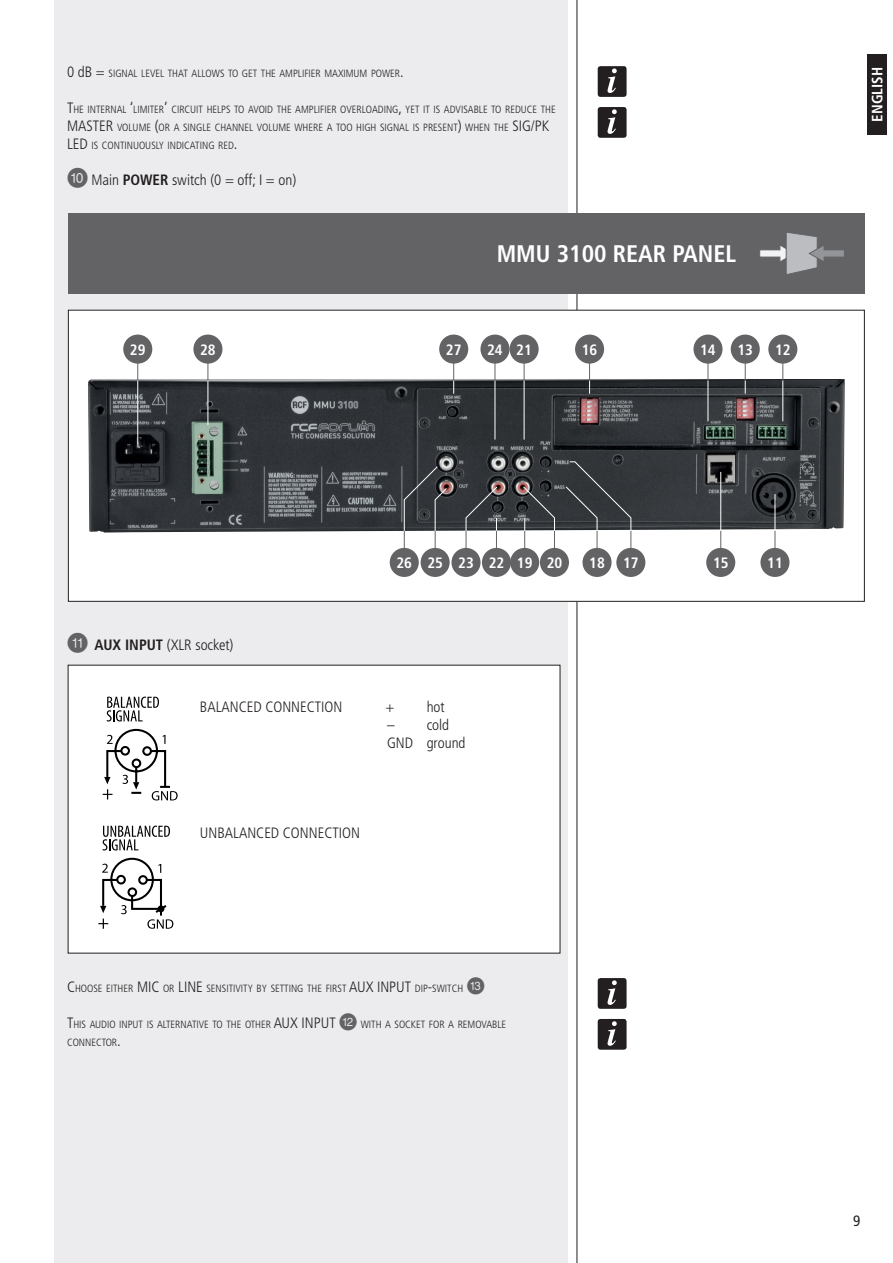
<style>
.page{position:relative;width:893px;height:1263px;background:#fff}
.page>*{position:absolute;margin:0;border:0;box-sizing:border-box;transform-origin:0 0}
.t1{font:700 condensed 24px "Frutiger";color:#fff}
.t2{font:300 condensed 15px/18px "Frutiger";color:#231f20}
.t3{font:700 condensed 15px "Frutiger";color:#fff}
.t4{font:300 condensed 15px "Frutiger";color:#231f20}
.t5{font:condensed 15px "Frutiger";color:#231f20}
.t6{font:300 condensed 10.5px/18px "Frutiger";color:#231f20}
.s1{font-size:15px}
.s2{font-family:"Numerics P03";font-weight:400;font-stretch:normal;font-size:21px;color:#636366}
.s3{font-weight:700}
.s4{font-family:"Numerics P03";font-weight:400;font-stretch:normal;font-size:18px;color:#636366}
</style>
<div class="page">
<div style="left:54px;top:0;width:514px;height:1263px;background:#ececee"></div>
<hr style="left:577px;top:0;width:1px;height:1263px;background:#231f20">
<div style="left:867px;top:54px;width:20px;height:81px;background:#231f20"></div>
<div style="left:68px;top:665px;width:492px;height:288px;background:#fff"></div>
<div style="left:68px;top:213px;width:797px;height:81px;background:#636366"></div>
<div style="left:598px;top:978px;width:29px;height:31px;background:#231f20;border-radius:3px"></div>
<svg style="left:607px;top:980px;width:10px;height:25px"></svg>
<div style="left:598px;top:66px;width:29px;height:31px;background:#231f20;border-radius:3px"></div>
<svg style="left:607px;top:68px;width:10px;height:25px"></svg>
<div style="left:598px;top:1019px;width:29px;height:31px;background:#231f20;border-radius:3px"></div>
<svg style="left:607px;top:1021px;width:10px;height:25px"></svg>
<div style="left:598px;top:107px;width:29px;height:31px;background:#231f20;border-radius:3px"></div>
<svg style="left:607px;top:109px;width:10px;height:25px"></svg>
<svg style="left:107px;top:697px;width:52px;height:24px"></svg>
<svg style="left:103px;top:728px;width:75px;height:72px"></svg>
<svg style="left:103px;top:826px;width:67px;height:24px"></svg>
<svg style="left:98px;top:857px;width:75px;height:72px"></svg>
<svg style="left:760px;top:233px;width:84px;height:41px"></svg>
<div style="left:68px;top:310px;width:796px;height:291px;background:#fff"></div>
<img style="left:88px;top:379px;width:757px;height:153px">
<hr style="left:208px;top:380px;width:1px;height:45px;background:#fff">
<hr style="left:208px;top:349px;width:1px;height:32px;background:#636366">
<div style="left:193px;top:335px;width:29px;height:29px;background:#636366;border-radius:50%"></div>
<svg style="left:453px;top:381px;width:1px;height:13px"></svg>
<hr style="left:453px;top:349px;width:1px;height:32px;background:#636366">
<div style="left:439px;top:335px;width:29px;height:29px;background:#636366;border-radius:50%"></div>
<hr style="left:496px;top:531px;width:1px;height:31px;background:#636366">
<div style="left:482px;top:548px;width:29px;height:29px;background:#636366;border-radius:50%"></div>
<svg style="left:465px;top:486px;width:33px;height:46px;background:#46484b"></svg>
<hr style="left:466px;top:531px;width:1px;height:31px;background:#636366">
<div style="left:451px;top:548px;width:30px;height:29px;background:#636366;border-radius:50%"></div>
<hr style="left:435px;top:531px;width:1px;height:31px;background:#636366">
<div style="left:421px;top:548px;width:29px;height:29px;background:#636366;border-radius:50%"></div>
<svg style="left:403px;top:466px;width:45px;height:66px;background:#424447"></svg>
<hr style="left:404px;top:531px;width:1px;height:31px;background:#636366">
<div style="left:390px;top:548px;width:29px;height:29px;background:#636366;border-radius:50%"></div>
<hr style="left:554px;top:531px;width:1px;height:31px;background:#636366">
<div style="left:540px;top:548px;width:29px;height:29px;background:#636366;border-radius:50%"></div>
<hr style="left:597px;top:531px;width:1px;height:31px;background:#636366">
<div style="left:582px;top:548px;width:30px;height:29px;background:#636366;border-radius:50%"></div>
<svg style="left:565px;top:461px;width:67px;height:71px;background:#3e4245"></svg>
<hr style="left:630px;top:531px;width:1px;height:31px;background:#636366">
<div style="left:616px;top:548px;width:29px;height:29px;background:#636366;border-radius:50%"></div>
<svg style="left:522px;top:486px;width:33px;height:46px;background:#47494c"></svg>
<hr style="left:524px;top:531px;width:1px;height:31px;background:#636366">
<div style="left:510px;top:548px;width:29px;height:29px;background:#636366;border-radius:50%"></div>
<hr style="left:720px;top:472px;width:1px;height:59px;background:#fff">
<hr style="left:720px;top:531px;width:1px;height:31px;background:#636366">
<div style="left:706px;top:548px;width:29px;height:29px;background:#636366;border-radius:50%"></div>
<hr style="left:775px;top:494px;width:1px;height:37px;background:#fff">
<hr style="left:775px;top:531px;width:1px;height:31px;background:#636366">
<div style="left:760px;top:548px;width:29px;height:29px;background:#636366;border-radius:50%"></div>
<hr style="left:495px;top:380px;width:1px;height:60px;background:#fff">
<hr style="left:495px;top:349px;width:1px;height:32px;background:#636366">
<div style="left:480px;top:335px;width:29px;height:29px;background:#636366;border-radius:50%"></div>
<hr style="left:524px;top:380px;width:1px;height:60px;background:#fff">
<hr style="left:524px;top:349px;width:1px;height:32px;background:#636366">
<div style="left:510px;top:335px;width:29px;height:29px;background:#636366;border-radius:50%"></div>
<svg style="left:589px;top:381px;width:1px;height:13px"></svg>
<hr style="left:589px;top:349px;width:1px;height:32px;background:#636366">
<div style="left:575px;top:335px;width:29px;height:29px;background:#636366;border-radius:50%"></div>
<svg style="left:745px;top:381px;width:1px;height:13px"></svg>
<hr style="left:745px;top:349px;width:1px;height:32px;background:#636366">
<div style="left:731px;top:335px;width:29px;height:29px;background:#636366;border-radius:50%"></div>
<hr style="left:708px;top:380px;width:1px;height:41px;background:#fff">
<hr style="left:708px;top:349px;width:1px;height:32px;background:#636366">
<div style="left:693px;top:335px;width:29px;height:29px;background:#636366;border-radius:50%"></div>
<hr style="left:782px;top:380px;width:1px;height:41px;background:#fff">
<hr style="left:782px;top:349px;width:1px;height:32px;background:#636366">
<div style="left:768px;top:335px;width:29px;height:29px;background:#636366;border-radius:50%"></div>
<hr style="left:137px;top:380px;width:1px;height:64px;background:#fff">
<hr style="left:137px;top:349px;width:1px;height:32px;background:#636366">
<div style="left:123px;top:335px;width:29px;height:29px;background:#636366;border-radius:50%"></div>
<p class="t6" style="left:67px;top:65px;width:287px"><span class="s1">0</span> <span class="s1">d</span><span class="s1">B =</span> SIGNAL LEVEL THAT ALLOWS TO GET THE AMPLIFIER MAXIMUM</p>
<p class="t6" style="left:371px;top:65px;width:34px">POWER<span class="s1">.</span></p>
<p class="t6" style="left:67px;top:101px;width:490px"><span class="s1">T</span>HE INTERNAL <span class="s1">‘</span>LIMITER<span class="s1">’</span> CIRCUIT HELPS TO AVOID THE AMPLIFIER OVERLOADING<span class="s1">,</span> YET IT IS ADVISABLE TO REDUCE THE</p>
<h2 class="t4" style="left:67px;top:118px;width:27px">MASTER</h2>
<p class="t6" style="left:67px;top:119px;width:482px;text-indent:50px">VOLUME <span class="s1">(</span>OR A SINGLE CHANNEL VOLUME WHERE A TOO HIGH SIGNAL IS PRESENT<span class="s1">)</span> WHEN THE <span class="s1">SIG/PK<br>LED</span> IS CONTINUOUSLY INDICATING RED<span class="s1">.</span></p>
<h2 class="t2" style="left:67px;top:171px;width:231px"><span class="s2">P</span> Main <span class="s3">POWER</span> switch (0 = off; I = on)</h2>
<h1 class="t1" style="left:497px;top:240px;width:241px">MMU 3100 REAR PANEL</h1>
<h2 class="t3" style="left:130px;top:341px;width:17px">29</h2>
<h2 class="t3" style="left:487px;top:341px;width:46px">24 21</h2>
<h2 class="t3" style="left:582px;top:341px;width:17px">16</h2>
<h2 class="t3" style="left:700px;top:341px;width:17px">14</h2>
<h2 class="t3" style="left:737px;top:341px;width:17px">13</h2>
<h2 class="t3" style="left:775px;top:341px;width:17px">12</h2>
<h2 class="t3" style="left:200px;top:341px;width:17px">28</h2>
<h2 class="t3" style="left:446px;top:341px;width:17px">27</h2>
<h2 class="t3" style="left:868px;top:122px;width:56px;rotate:-90deg">ENGLISH</h2>
<h2 class="t2" style="left:67px;top:636px;width:168px"><span class="s2">{</span> <span class="s3">AUX INPUT</span> (XLR socket)</h2>
<h2 class="t3" style="left:396px;top:554px;width:167px">26 25 23 22 19 20</h2>
<h2 class="t3" style="left:589px;top:554px;width:51px">18 17</h2>
<h2 class="t3" style="left:713px;top:554px;width:17px">15</h2>
<h2 class="t3" style="left:767px;top:554px;width:17px">11</h2>
<h2 class="t2" style="left:200px;top:698px;width:144px">BALANCED CONNECTION</h2>
<h2 class="t2" style="left:386px;top:698px;width:10px">+</h2>
<h2 class="t2" style="left:427px;top:698px;width:20px">hot</h2>
<h2 class="t2" style="left:387px;top:716px;width:80px">– cold<br>GND ground</h2>
<h2 class="t2" style="left:200px;top:824px;width:162px">UNBALANCED CONNECTION</h2>
<p class="t6" style="left:67px;top:979px;width:419px"><span class="s1">C</span> HOOSE EITHER <span class="s1">MIC</span> OR <span class="s1">LINE</span> SENSITIVITY BY SETTING THE FIRST <span class="s1">AUX INPUT</span> DIP<span class="s1">-</span>SWITCH <span class="s4">q</span></p>
<p class="t6" style="left:67px;top:1015px;width:441px"><span class="s1">T</span>HIS AU DIO INPUT IS ALTERNATIVE TO THE OTHER <span class="s1">AUX I NPUT</span> <span class="s4">}</span> WITH A SOCKET FOR A REMOVABLE<br>CONN ECTOR<span class="s1">.</span></p>
<h2 class="t5" style="left:853px;top:1211px;width:9px">9</h2>
</div>
